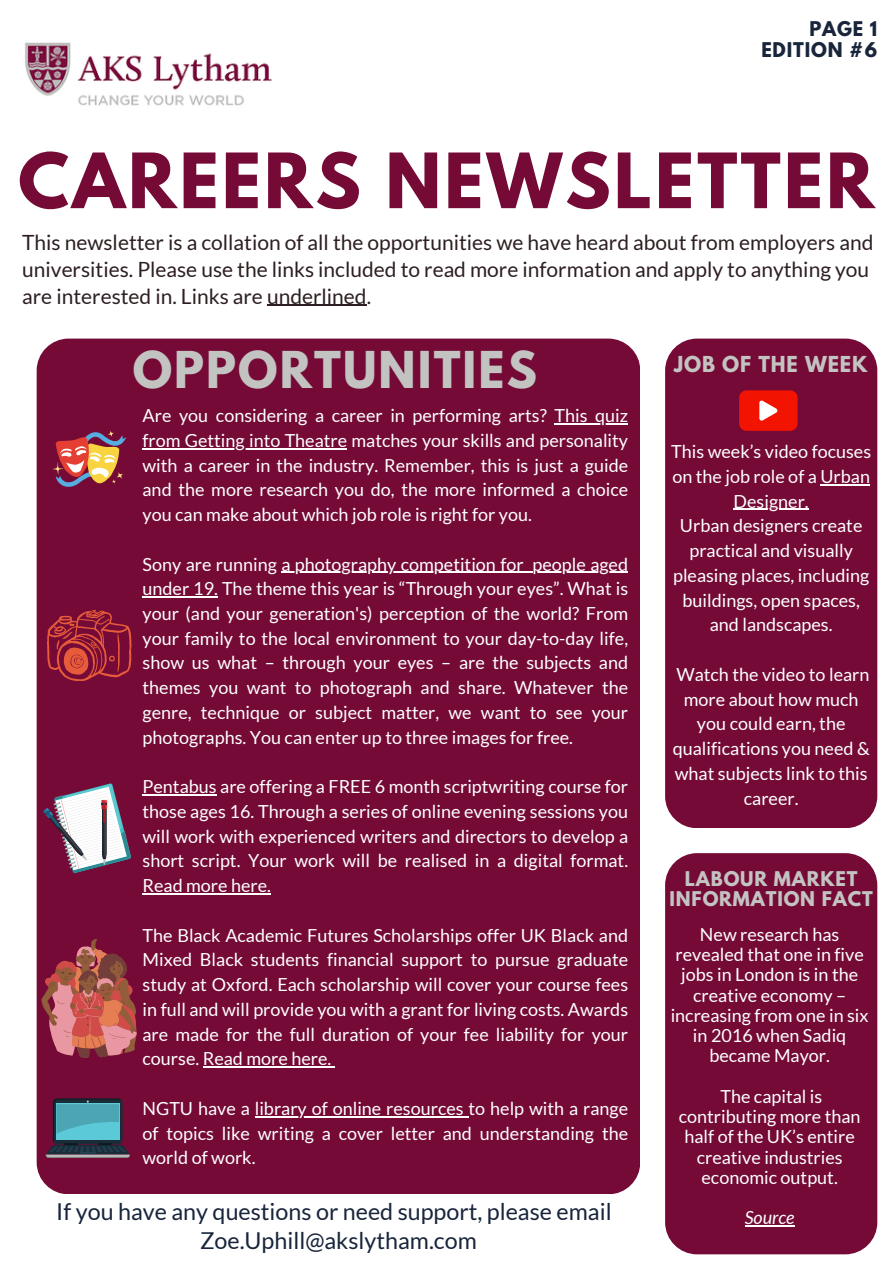
<style>
.page{position:relative;width:893px;height:1264px;background:#fff}
.page>*{position:absolute;margin:0;border:0;box-sizing:border-box;transform-origin:0 0}
.t1{font:700 67.5px "League Spartan";letter-spacing:.045em;color:#750a37}
.t2{font:700 45px "League Spartan";letter-spacing:.045em;color:#c3c4c2}
.t3{font:23.25px/29.2px "Lato";color:#18253b;text-align:center}
.t4{font:21px/27px "Lato";color:#2d1f21}
.t5{font:700 19.5px "League Spartan";letter-spacing:.045em;color:#c3c4c2}
.t6{font:18px/24.8px "Lato";color:#fff;text-align:justify}
.t7{font:700 18px/20.2px "League Spartan";letter-spacing:.045em;color:#c3c4c2;text-align:center}
.t8{font:700 18px "League Spartan";letter-spacing:.045em;color:#18253b}
.t9{font:italic 18px "Lato";color:#fff}
</style>
<div class="page">
<div style="left:37px;top:338px;width:603px;height:856px;background:#750a37;border-radius:32px"></div>
<div style="left:665px;top:338px;width:212px;height:490px;background:#750a37;border-radius:32px"></div>
<div style="left:665px;top:853px;width:212px;height:401px;background:#750a37;border-radius:32px"></div>
<img style="left:25px;top:42px;width:247px;height:64px">
<hr style="left:267px;top:305px;width:99px;height:1px;background:#2d1f21">
<svg style="left:739px;top:390px;width:58px;height:41px"></svg>
<hr style="left:554px;top:423px;width:74px;height:1px;background:#fff">
<hr style="left:142px;top:448px;width:205px;height:1px;background:#fff">
<hr style="left:281px;top:571px;width:242px;height:1px;background:#fff">
<hr style="left:532px;top:571px;width:96px;height:1px;background:#fff">
<hr style="left:142px;top:596px;width:76px;height:1px;background:#fff">
<hr style="left:142px;top:794px;width:75px;height:1px;background:#fff">
<hr style="left:142px;top:893px;width:129px;height:1px;background:#fff">
<hr style="left:203px;top:1066px;width:128px;height:1px;background:#fff">
<hr style="left:255px;top:1115px;width:213px;height:2px;background:#fff">
<svg style="left:52px;top:431px;width:74px;height:56px"></svg>
<svg style="left:47px;top:610px;width:84px;height:70px"></svg>
<svg style="left:43px;top:783px;width:88px;height:90px"></svg>
<hr style="left:103px;top:801px;width:3px;height:21px;background:#a61e23">
<svg style="left:41px;top:939px;width:96px;height:118px"></svg>
<svg style="left:46px;top:1098px;width:84px;height:59px"></svg>
<hr style="left:744px;top:1225px;width:50px;height:1px;background:#fff">
<hr style="left:820px;top:484px;width:50px;height:1px;background:#fff">
<hr style="left:733px;top:509px;width:75px;height:1px;background:#fff">
<p class="t8" style="left:809px;top:20px;width:69px">PAGE 1</p>
<p class="t8" style="left:761px;top:40px;width:117px">EDITION #6</p>
<p class="t1" style="left:18px;top:147px;width:857px">CAREERS NEWSLETTER</p>
<p class="t4" style="left:22px;top:228px;width:852px">This newsletter is a collation of all the opportunities we have heard about from employers and universities. Please use the links included to read more information and apply to anything you are interested in. Links are underlined.</p>
<p class="t2" style="left:133px;top:348px;width:405px">OPPORTUNITIES</p>
<p class="t5" style="left:674px;top:354px;width:195px">JOB OF THE WEEK</p>
<p class="t6" style="left:142px;top:403px;width:487px">Are you considering a career in performing arts? This quiz from Getting into Theatre matches your skills and personality with a career in the industry. Remember, this is just a guide and the more research you do, the more informed a choice you can make about which job role is right for you.</p>
<p class="t6" style="left:142px;top:551px;width:487px">Sony are running a photography competition for people aged under 19. The theme this year is “Through your eyes”. What is your (and your generation's) perception of the world? From your family to the local environment to your day-to-day life, show us what – through your eyes – are the subjects and themes you want to photograph and share. Whatever the genre, technique or subject matter, we want to see your photographs. You can enter up to three images for free.</p>
<p class="t6" style="left:142px;top:773px;width:487px">Pentabus are offering a FREE 6 month scriptwriting course for those ages 16. Through a series of online evening sessions you will work with experienced writers and directors to develop a short script. Your work will be realised in a digital format.<br>Read more here.</p>
<p class="t6" style="left:142px;top:922px;width:487px">The Black Academic Futures Scholarships offer UK Black and Mixed Black students financial support to pursue graduate study at Oxford. Each scholarship will cover your course fees in full and will provide you with a grant for living costs. Awards are made for the full duration of your fee liability for your course. Read more here.</p>
<p class="t6" style="left:142px;top:1095px;width:487px">NGTU have a library of online resources to help with a range of topics like writing a cover letter and understanding the world of work.</p>
<p class="t3" style="left:56px;top:1195px;width:556px">If you have any questions or need support, please email<br>Zoe.Uphill@akslytham.com</p>
<p class="t6" style="left:671px;top:439px;width:201px;text-align:center">This week’s video focuses on the job role of a Urban<br>Designer.</p>
<p class="t6" style="left:673px;top:513px;width:198px;text-align:center">Urban designers create practical and visually pleasing places, including buildings, open spaces, and landscapes.</p>
<p class="t6" style="left:672px;top:661px;width:198px;text-align:center">Watch the video to learn more about how much you could earn, the qualifications you need &amp; what subjects link to this career.</p>
<p class="t7" style="left:669px;top:871px;width:205px">LABOUR MARKET<br>INFORMATION FACT</p>
<p class="t6" style="left:670px;top:923px;width:199px;line-height:20.2px;text-align:center">New research has revealed that one in five jobs in London is in the creative economy – increasing from one in six in 2016 when Sadiq became Mayor.</p>
<p class="t6" style="left:678px;top:1085px;width:183px;line-height:20.2px;text-align:center">The capital is contributing more than half of the UK’s entire creative industries economic output.</p>
<p class="t9" style="left:744px;top:1206px;width:51px">Source</p>
</div>
